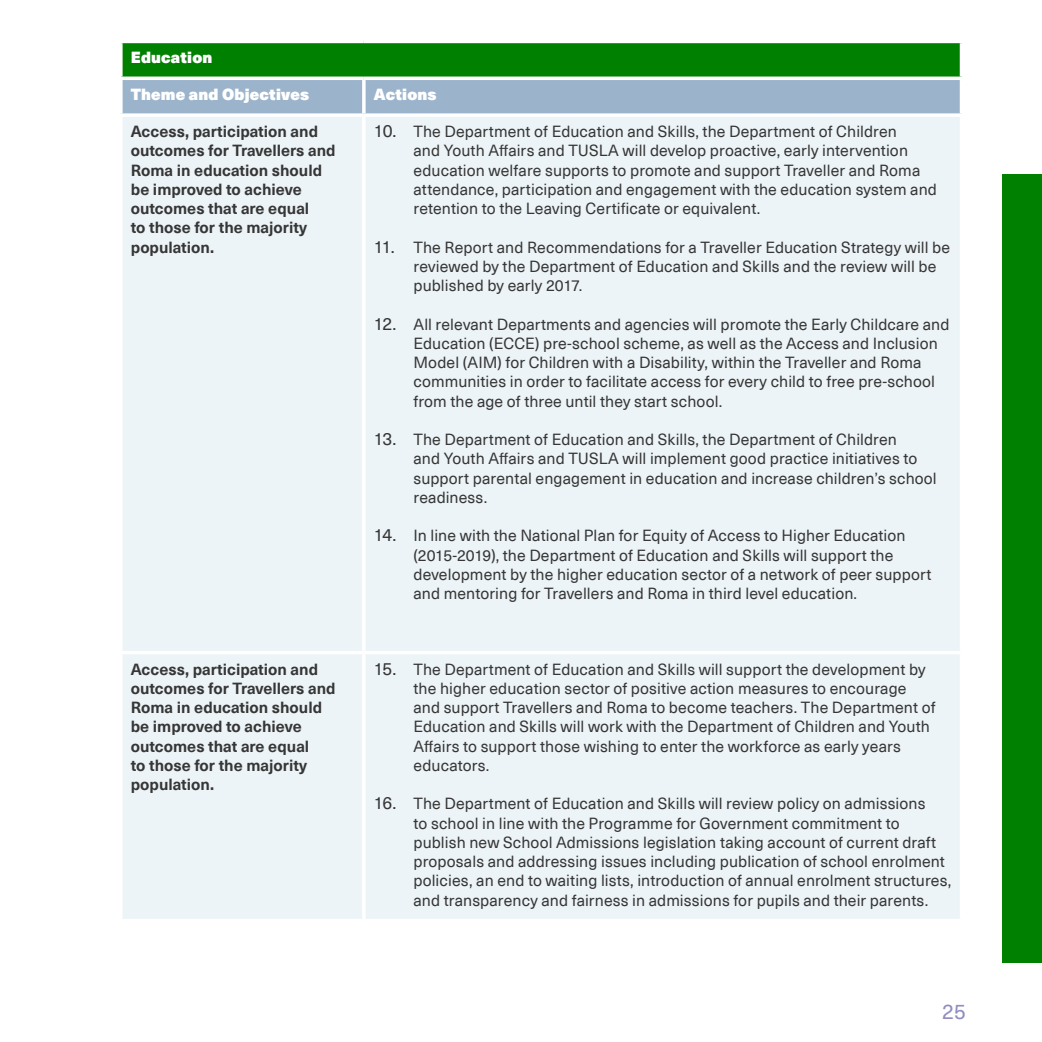
<style>
.page{position:relative;width:1042px;height:1042px;background:#fff}
.page>*{position:absolute;margin:0;border:0;box-sizing:border-box;transform-origin:0 0}
.t1{font:21px "Neue Haas Unica W1 G";color:#918dbe}
.t2{font:15.75px/19.2px "Neue Haas Unica Pro";letter-spacing:.005em;color:#373636}
.t3{font:700 15.75px/19.2px "Neue Haas Unica Pro";color:#373636}
.t4{font:15.75px "Neue Haas Unica Pro X Black";letter-spacing:.015em;color:#fff}
.s1{font-size:17.5px}
</style>
<div class="page">
<div style="left:1002px;top:174px;width:40px;height:788px;background:#008000"></div>
<div style="left:121px;top:41px;width:840px;height:37px;background:#008000"></div>
<div style="left:123px;top:80px;width:837px;height:33px;background:#9bb4cc"></div>
<div style="left:123px;top:117px;width:837px;height:802px;background:#ecf4f7"></div>
<svg style="left:362px;top:80px;width:4px;height:33px"></svg>
<hr style="left:362px;top:117px;width:4px;height:534px;background:#fff">
<hr style="left:362px;top:654px;width:4px;height:265px;background:#fff">
<svg style="left:122px;top:80px;width:1px;height:33px"></svg>
<svg style="left:121px;top:113px;width:243px;height:2px"></svg>
<svg style="left:364px;top:113px;width:598px;height:1px"></svg>
<hr style="left:119px;top:651px;width:245px;height:3px;background:#fff">
<hr style="left:364px;top:651px;width:599px;height:3px;background:#fff">
<hr style="left:119px;top:40px;width:245px;height:3px;background:#fff">
<svg style="left:121px;top:43px;width:2px;height:34px"></svg>
<hr style="left:364px;top:40px;width:599px;height:3px;background:#fff">
<hr style="left:960px;top:43px;width:3px;height:34px;background:#fff">
<hr style="left:119px;top:77px;width:245px;height:3px;background:#fff">
<hr style="left:364px;top:77px;width:599px;height:3px;background:#fff">
<p class="t4" style="left:131px;top:45px;width:83px">Education</p>
<p class="t4" style="left:131px;top:82px;width:180px">Theme and Objectives</p>
<p class="t4" style="left:374px;top:82px;width:64px">Actions</p>
<p class="t3" style="left:131px;top:121px;width:206px">Access, participation and outcomes for Travellers and<br>Roma in education should be improved to achieve outcomes that are equal<br>to those for the majority population.</p>
<p class="t2" style="left:413px;top:121px;width:525px;text-indent:-40px"><span class="s1">10.</span> The Department of Education and Skills, the Department of Children<br>and Youth Affairs and TUSLA will develop proactive, early intervention education welfare supports to promote and support Traveller and Roma attendance, participation and engagement with the education system and retention to the Leaving Certificate or equivalent.</p>
<p class="t2" style="left:413px;top:236px;width:538px;text-indent:-40px"><span class="s1">11.</span> The Report and Recommendations for a Traveller Education Strategy will be reviewed by the Department of Education and Skills and the review will be published by early 2017.</p>
<p class="t2" style="left:413px;top:313px;width:537px;text-indent:-40px"><span class="s1">12.</span> All relevant Departments and agencies will promote the Early Childcare and Education (ECCE) pre-school scheme, as well as the Access and Inclusion Model (AIM) for Children with a Disability, within the Traveller and Roma communities in order to facilitate access for every child to free pre-school from the age of three until they start school.</p>
<p class="t2" style="left:413px;top:429px;width:525px;text-indent:-40px"><span class="s1">13.</span> The Department of Education and Skills, the Department of Children<br>and Youth Affairs and TUSLA will implement good practice initiatives to support parental engagement in education and increase children’s school readiness.</p>
<p class="t2" style="left:413px;top:525px;width:519px;text-indent:-40px"><span class="s1">14.</span> In line with the National Plan for Equity of Access to Higher Education (2015-2019), the Department of Education and Skills will support the development by the higher education sector of a network of peer support and mentoring for Travellers and Roma in third level education.</p>
<p class="t3" style="left:131px;top:658px;width:206px">Access, participation and outcomes for Travellers and<br>Roma in education should be improved to achieve outcomes that are equal<br>to those for the majority population.</p>
<p class="t2" style="left:413px;top:658px;width:523px;text-indent:-40px"><span class="s1">15.</span> The Department of Education and Skills will support the development by the higher education sector of positive action measures to encourage and support Travellers and Roma to become teachers. The Department of Education and Skills will work with the Department of Children and Youth Affairs to support those wishing to enter the workforce as early years educators.</p>
<p class="t2" style="left:413px;top:793px;width:539px;text-indent:-40px"><span class="s1">16.</span> The Department of Education and Skills will review policy on admissions<br>to school in line with the Programme for Government commitment to publish new School Admissions legislation taking account of current draft proposals and addressing issues including publication of school enrolment policies, an end to waiting lists, introduction of annual enrolment structures, and transparency and fairness in admissions for pupils and their parents.</p>
<h1 class="t1" style="left:942px;top:994px;width:25px">25</h1>
</div>
